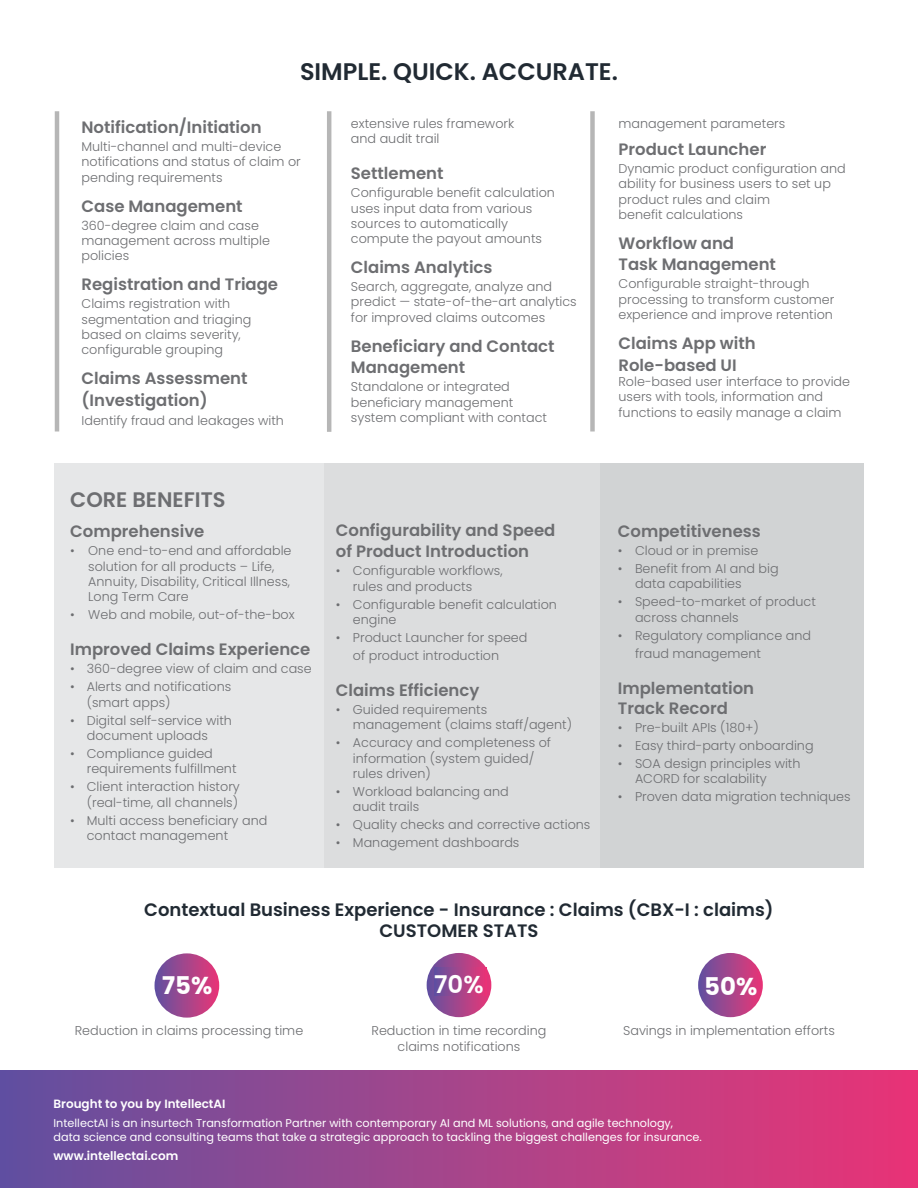
<style>
.page{position:relative;width:918px;height:1188px;background:#fff}
.page>*{position:absolute;margin:0;border:0;box-sizing:border-box;transform-origin:0 0}
.t1{font:700 24.45px "Poppins";color:#fff}
.t2{font:600 24.45px "Poppins";color:#fff}
.t3{font:600 24px "Poppins";color:#212a33}
.t4{font:600 21px "Poppins";color:#6d6e71}
.t5{font:600 18px/21.6px "Poppins";color:#212a33;text-align:center}
.t6{font:600 16.5px/21.6px "Poppins";color:#6d6e71}
.t7{font:300 12.75px/15.3px "Poppins";color:#6d6e71}
.t8{font:600 12px "Poppins";color:#fff}
.t9{font:11.25px/13.5px "Poppins";color:#fff}
.s1{font-style:inherit}
</style>
<div class="page">
<div style="left:54px;top:463px;width:270px;height:405px;background:#e6e7e8"></div>
<div style="left:324px;top:463px;width:277px;height:405px;background:#dcddde"></div>
<div style="left:601px;top:463px;width:263px;height:405px;background:#d1d3d4"></div>
<div style="left:155px;top:953px;width:64px;height:65px;background:linear-gradient(to right,#6352a0,#e73979);border-radius:32px"></div>
<svg style="left:427px;top:953px;width:64px;height:64px;background:#a4458c"></svg>
<div style="left:434px;top:968px;width:52px;height:27px;background:linear-gradient(to right,#5f52a0,#e63777)"></div>
<div style="left:698px;top:953px;width:65px;height:64px;background:linear-gradient(to right,#6253a1,#ea3877);border-radius:32px"></div>
<div style="left:0;top:1070px;width:918px;height:118px;background:linear-gradient(to right,#62519f,#ea3676)"></div>
<div style="left:590px;top:111px;width:5px;height:321px;background:#b6b6b6"></div>
<hr style="left:327px;top:111px;width:4px;height:321px;background:#b6b6b6">
<hr style="left:55px;top:111px;width:4px;height:321px;background:#b6b6b6">
<h2 class="t3" style="left:300px;top:58px;width:319px">SIMPLE. QUICK. ACCURATE.</h2>
<p class="t6" style="left:82px;top:117px;width:182px">Notification/Initiation</p>
<p class="t7" style="left:82px;top:139px;width:221px">Multi-channel and multi-device notifications and status of claim or pending requirements</p>
<p class="t6" style="left:82px;top:195px;width:163px">Case Management</p>
<p class="t7" style="left:82px;top:218px;width:190px">360-degree claim and case management across multiple policies</p>
<p class="t6" style="left:82px;top:274px;width:198px">Registration and Triage</p>
<p class="t7" style="left:82px;top:296px;width:172px">Claims registration with segmentation and triaging based on claims severity, configurable grouping</p>
<p class="t6" style="left:82px;top:368px;width:167px">Claims Assessment (Investigation)</p>
<p class="t7" style="left:82px;top:413px;width:204px">Identify fraud and leakages with</p>
<h3 class="t4" style="left:70px;top:487px;width:157px">CORE BENEFITS</h3>
<p class="t6" style="left:70px;top:521px;width:136px">Comprehensive</p>
<p class="t7" style="left:88px;top:543px;width:205px;text-indent:-18px">• One end-to-end and affordable solution for all products – Life,<br>Annuity, Disability, Critical Illness,<br>Long Term Care</p>
<p class="t7" style="left:70px;top:607px;width:226px">• Web and mobile, out-of-the-box</p>
<p class="t6" style="left:70px;top:639px;width:242px">Improved Claims Experience</p>
<p class="t7" style="left:70px;top:661px;width:243px">• 360-degree view of claim and case</p>
<p class="t7" style="left:87px;top:679px;width:146px;text-indent:-16px">• Alerts and notifications (smart apps)</p>
<p class="t7" style="left:70px;top:713px;width:163px;text-align:center">• Digital self-service with document uploads</p>
<p class="t7" style="left:87px;top:746px;width:151px;text-indent:-16px">• Compliance guided requirements fulfillment</p>
<p class="t7" style="left:70px;top:779px;width:171px;text-align:right">• Client interaction history (real-time, all channels)</p>
<p class="t7" style="left:87px;top:812px;width:182px;text-indent:-16px">• Multi access beneficiary and contact management</p>
<p class="t7" style="left:351px;top:116px;width:165px">extensive rules framework and audit trail</p>
<p class="t6" style="left:351px;top:163px;width:94px">Settlement</p>
<p class="t7" style="left:351px;top:185px;width:206px">Configurable benefit calculation uses input data from various sources to automatically compute the payout amounts</p>
<p class="t6" style="left:351px;top:257px;width:143px">Claims Analytics</p>
<p class="t7" style="left:351px;top:279px;width:227px">Search, aggregate, analyze and predict — state-of-the-art analytics for improved claims outcomes</p>
<p class="t6" style="left:351px;top:335px;width:205px">Beneficiary and Contact<br>Management</p>
<p class="t7" style="left:351px;top:379px;width:198px">Standalone or integrated beneficiary management system compliant with contact</p>
<p class="t6" style="left:336px;top:519px;width:221px">Configurability and Speed of Product Introduction</p>
<p class="t7" style="left:353px;top:563px;width:151px;text-indent:-17px">• Configurable workflows, rules and products</p>
<p class="t7" style="left:353px;top:597px;width:206px;text-indent:-17px">• Configurable benefit calculation engine</p>
<p class="t7" style="left:353px;top:629px;width:176px;line-height:18px;text-indent:-17px">• Product Launcher for speed of product introduction</p>
<p class="t6" style="left:336px;top:680px;width:145px">Claims Efficiency</p>
<p class="t7" style="left:353px;top:702px;width:221px;text-indent:-17px">• Guided requirements management (claims staff/agent)</p>
<p class="t7" style="left:353px;top:735px;width:200px;text-indent:-17px">• Accuracy and completeness of information (system guided/ rules driven)</p>
<p class="t7" style="left:353px;top:784px;width:157px;text-indent:-17px">• Workload balancing and audit trails</p>
<p class="t7" style="left:336px;top:817px;width:256px">• Quality checks and corrective actions</p>
<p class="t7" style="left:336px;top:835px;width:185px">• Management dashboards</p>
<p class="t7" style="left:619px;top:116px;width:168px">management parameters</p>
<p class="t6" style="left:619px;top:138px;width:149px">Product Launcher</p>
<p class="t7" style="left:619px;top:161px;width:229px">Dynamic product configuration and ability for business users to set up product rules and claim<br>benefit calculations</p>
<p class="t6" style="left:619px;top:232px;width:159px">Workflow and<br>Task <span class="s1">M</span>anagement</p>
<p class="t7" style="left:619px;top:276px;width:217px">Configurable straight-through processing to transform customer experience and improve retention</p>
<p class="t6" style="left:619px;top:333px;width:139px">Claims <span class="s1">A</span>pp with<br>Role-based UI</p>
<p class="t7" style="left:619px;top:374px;width:233px">Role-based user interface to provide users with tools, information and functions to easily manage a claim</p>
<p class="t6" style="left:618px;top:521px;width:144px">Competitiveness</p>
<p class="t7" style="left:618px;top:543px;width:142px">• Cloud or in premise</p>
<p class="t7" style="left:635px;top:561px;width:145px;text-indent:-17px">• Benefit from AI and big data capabilities</p>
<p class="t7" style="left:635px;top:594px;width:182px;text-indent:-17px">• Speed-to-market of product across channels</p>
<p class="t7" style="left:635px;top:626px;width:178px;line-height:18px;text-indent:-17px">• Regulatory compliance and fraud management</p>
<p class="t6" style="left:618px;top:678px;width:138px;line-height:19.8px">Implementation<br>Track Record</p>
<p class="t7" style="left:618px;top:719px;width:143px">• Pre-built APIs (180+)</p>
<p class="t7" style="left:618px;top:738px;width:197px">• Easy third-party onboarding</p>
<p class="t7" style="left:635px;top:756px;width:167px;text-indent:-17px">• SOA design principles with<br>ACORD for scalability</p>
<p class="t7" style="left:618px;top:789px;width:234px">• Proven data migration techniques</p>
<h3 class="t5" style="left:144px;top:899px;width:631px">Contextual Business Experience - Insurance : Claims (CBX-I : claims)<br>CUSTOMER STATS</h3>
<h1 class="t2" style="left:434px;top:971px;width:51px">70%</h1>
<h1 class="t1" style="left:704px;top:972px;width:55px">50%</h1>
<h1 class="t1" style="left:162px;top:971px;width:52px">75%</h1>
<p class="t7" style="left:75px;top:1023px;width:230px">Reduction in claims processing time</p>
<p class="t7" style="left:372px;top:1023px;width:176px;text-align:center">Reduction in time recording claims notifications</p>
<p class="t7" style="left:623px;top:1023px;width:213px">Savings in implementation efforts</p>
<p class="t8" style="left:53px;top:1097px;width:174px">Brought to you by IntellectAI</p>
<p class="t9" style="left:53px;top:1117px;width:650px">IntellectAI is an insurtech Transformation Partner with contemporary AI and ML solutions, and agile technology, data science and consulting teams that take a strategic approach to tackling the biggest challenges for insurance.</p>
<p class="t8" style="left:53px;top:1149px;width:126px">www.intellectai.com</p>
</div>
